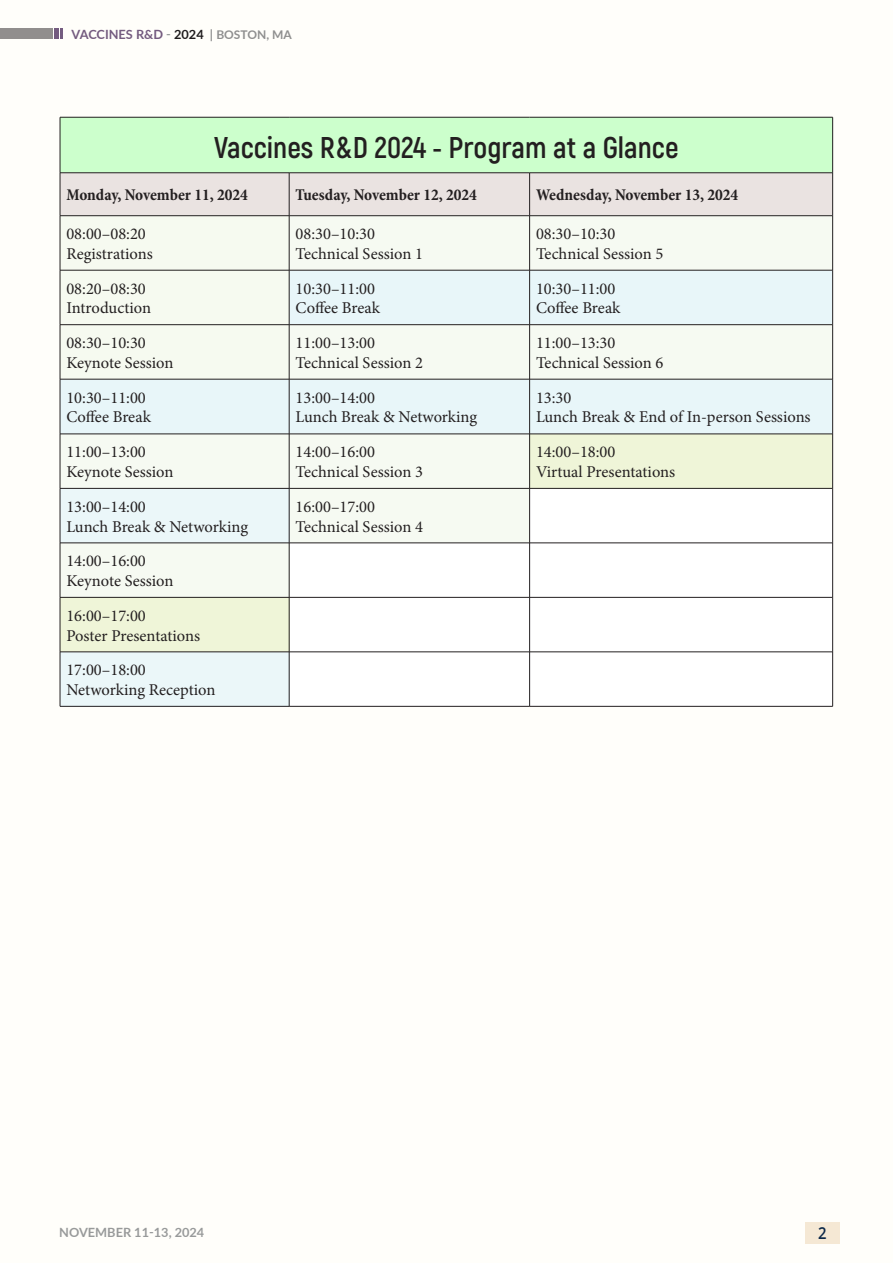
<style>
.page{position:relative;width:893px;height:1263px;background:#fffefa}
.page>*{position:absolute;margin:0;border:0;box-sizing:border-box;transform-origin:0 0}
.t1{font:700 30px "Akrobat";color:#231f20}
.t2{font:16.5px "Minion Pro";color:#231f20}
.t3{font:700 condensed 16.5px "Minion Pro";color:#231f20}
.t4{font:600 16.5px "Open Sans";color:#0d2949;scale:.9 1}
.t5{font:700 12.75px "Lato";color:#745b7f}
.t6{font:700 12.75px "Lato";color:#989a9a}
.s1{color:#989a9a}
.s2{color:#201d1e}
.s3{color:#8f8f8f}
.s4{font-size:12px;color:#8f8f8f}
</style>
<div class="page">
<div style="left:54px;top:29px;width:5px;height:10px;background:#745b7f"></div>
<svg style="left:60px;top:29px;width:3px;height:10px"></svg>
<div style="left:0;top:29px;width:53px;height:10px;background:#918e8d"></div>
<div style="left:805px;top:1222px;width:34px;height:21px;background:#f5e8d4"></div>
<div style="left:60px;top:117px;width:773px;height:56px;background:#cfc"></div>
<svg style="left:61px;top:174px;width:771px;height:314px"></svg>
<div style="left:530px;top:434px;width:303px;height:54px;background:#eff5d8"></div>
<div style="left:60px;top:488px;width:229px;height:55px;background:#ebf7f9"></div>
<svg style="left:290px;top:489px;width:542px;height:217px"></svg>
<div style="left:60px;top:543px;width:229px;height:54px;background:#f6faf2"></div>
<div style="left:60px;top:597px;width:229px;height:55px;background:#eff5d8"></div>
<div style="left:60px;top:652px;width:229px;height:54px;background:#ebf7f9"></div>
<hr style="left:60px;top:117px;width:229px;height:1px;background:#231f20">
<hr style="left:60px;top:117px;width:1px;height:56px;background:#231f20">
<hr style="left:289px;top:117px;width:241px;height:1px;background:#231f20">
<hr style="left:530px;top:117px;width:303px;height:1px;background:#231f20">
<hr style="left:832px;top:117px;width:1px;height:56px;background:#231f20">
<hr style="left:60px;top:173px;width:229px;height:1px;background:#231f20">
<hr style="left:60px;top:173px;width:1px;height:43px;background:#231f20">
<hr style="left:289px;top:173px;width:241px;height:1px;background:#231f20">
<hr style="left:289px;top:173px;width:1px;height:43px;background:#231f20">
<hr style="left:530px;top:173px;width:303px;height:1px;background:#231f20">
<hr style="left:529px;top:173px;width:1px;height:43px;background:#231f20">
<hr style="left:832px;top:173px;width:1px;height:43px;background:#231f20">
<hr style="left:60px;top:215px;width:229px;height:1px;background:#231f20">
<hr style="left:60px;top:216px;width:1px;height:54px;background:#231f20">
<hr style="left:289px;top:215px;width:241px;height:1px;background:#231f20">
<hr style="left:289px;top:216px;width:1px;height:54px;background:#231f20">
<hr style="left:530px;top:215px;width:303px;height:1px;background:#231f20">
<hr style="left:529px;top:216px;width:1px;height:54px;background:#231f20">
<hr style="left:832px;top:216px;width:1px;height:54px;background:#231f20">
<hr style="left:60px;top:270px;width:229px;height:1px;background:#231f20">
<hr style="left:60px;top:270px;width:1px;height:55px;background:#231f20">
<hr style="left:289px;top:270px;width:241px;height:1px;background:#231f20">
<hr style="left:289px;top:270px;width:1px;height:55px;background:#231f20">
<hr style="left:530px;top:270px;width:303px;height:1px;background:#231f20">
<hr style="left:529px;top:270px;width:1px;height:55px;background:#231f20">
<hr style="left:832px;top:270px;width:1px;height:55px;background:#231f20">
<hr style="left:60px;top:324px;width:229px;height:1px;background:#231f20">
<hr style="left:60px;top:325px;width:1px;height:54px;background:#231f20">
<hr style="left:289px;top:324px;width:241px;height:1px;background:#231f20">
<hr style="left:289px;top:325px;width:1px;height:54px;background:#231f20">
<hr style="left:530px;top:324px;width:303px;height:1px;background:#231f20">
<hr style="left:529px;top:325px;width:1px;height:54px;background:#231f20">
<hr style="left:832px;top:325px;width:1px;height:54px;background:#231f20">
<hr style="left:60px;top:379px;width:229px;height:1px;background:#231f20">
<hr style="left:60px;top:379px;width:1px;height:55px;background:#231f20">
<hr style="left:289px;top:379px;width:241px;height:1px;background:#231f20">
<hr style="left:289px;top:379px;width:1px;height:55px;background:#231f20">
<hr style="left:530px;top:379px;width:303px;height:1px;background:#231f20">
<hr style="left:529px;top:379px;width:1px;height:55px;background:#231f20">
<hr style="left:832px;top:379px;width:1px;height:55px;background:#231f20">
<hr style="left:60px;top:434px;width:229px;height:1px;background:#231f20">
<hr style="left:60px;top:434px;width:1px;height:54px;background:#231f20">
<hr style="left:289px;top:434px;width:241px;height:1px;background:#231f20">
<hr style="left:289px;top:434px;width:1px;height:54px;background:#231f20">
<hr style="left:530px;top:434px;width:303px;height:1px;background:#231f20">
<hr style="left:529px;top:434px;width:1px;height:54px;background:#231f20">
<hr style="left:832px;top:434px;width:1px;height:54px;background:#231f20">
<hr style="left:60px;top:488px;width:229px;height:1px;background:#231f20">
<hr style="left:60px;top:488px;width:1px;height:55px;background:#231f20">
<hr style="left:289px;top:488px;width:241px;height:1px;background:#231f20">
<hr style="left:289px;top:488px;width:1px;height:55px;background:#231f20">
<hr style="left:530px;top:488px;width:303px;height:1px;background:#231f20">
<hr style="left:529px;top:488px;width:1px;height:55px;background:#231f20">
<hr style="left:832px;top:488px;width:1px;height:55px;background:#231f20">
<hr style="left:60px;top:543px;width:229px;height:1px;background:#231f20">
<hr style="left:60px;top:543px;width:1px;height:54px;background:#231f20">
<hr style="left:289px;top:543px;width:241px;height:1px;background:#231f20">
<hr style="left:289px;top:543px;width:1px;height:54px;background:#231f20">
<hr style="left:530px;top:543px;width:303px;height:1px;background:#231f20">
<hr style="left:529px;top:543px;width:1px;height:54px;background:#231f20">
<hr style="left:832px;top:543px;width:1px;height:54px;background:#231f20">
<hr style="left:60px;top:597px;width:229px;height:1px;background:#231f20">
<hr style="left:60px;top:597px;width:1px;height:55px;background:#231f20">
<hr style="left:289px;top:597px;width:241px;height:1px;background:#231f20">
<hr style="left:289px;top:597px;width:1px;height:55px;background:#231f20">
<hr style="left:530px;top:597px;width:303px;height:1px;background:#231f20">
<hr style="left:529px;top:597px;width:1px;height:55px;background:#231f20">
<hr style="left:832px;top:597px;width:1px;height:55px;background:#231f20">
<hr style="left:60px;top:652px;width:229px;height:1px;background:#231f20">
<hr style="left:60px;top:652px;width:1px;height:54px;background:#231f20">
<hr style="left:289px;top:652px;width:241px;height:1px;background:#231f20">
<hr style="left:289px;top:652px;width:1px;height:54px;background:#231f20">
<hr style="left:530px;top:652px;width:303px;height:1px;background:#231f20">
<hr style="left:529px;top:652px;width:1px;height:54px;background:#231f20">
<hr style="left:832px;top:652px;width:1px;height:54px;background:#231f20">
<hr style="left:60px;top:706px;width:229px;height:1px;background:#231f20">
<hr style="left:289px;top:706px;width:241px;height:1px;background:#231f20">
<hr style="left:530px;top:706px;width:303px;height:1px;background:#231f20">
<p class="t5" style="left:72px;top:25px;width:222px">VACCINES R&amp;D <span class="s1">-</span> <span class="s2">2024</span> <span class="s3">|</span> <span class="s4">BOSTON, MA</span></p>
<p class="t1" style="left:214px;top:129px;width:466px">Vaccines R&amp;D 2024 - Program at a Glance</p>
<p class="t3" style="left:66px;top:184px;width:183px">Monday, November 11, 2024</p>
<p class="t3" style="left:296px;top:184px;width:183px">Tuesday, November 12, 2024</p>
<p class="t3" style="left:536px;top:184px;width:204px">Wednesday, November 13, 2024</p>
<p class="t2" style="left:66px;top:223px;width:81px">08:00–08:20</p>
<p class="t2" style="left:66px;top:243px;width:88px">Registrations</p>
<p class="t2" style="left:296px;top:223px;width:81px">08:30–10:30</p>
<p class="t2" style="left:296px;top:243px;width:129px">Technical Session 1</p>
<p class="t2" style="left:536px;top:223px;width:81px">08:30–10:30</p>
<p class="t2" style="left:536px;top:243px;width:129px">Technical Session 5</p>
<p class="t2" style="left:66px;top:277px;width:81px">08:20–08:30</p>
<p class="t2" style="left:66px;top:297px;width:86px">Introduction</p>
<p class="t2" style="left:296px;top:277px;width:81px">10:30–11:00</p>
<p class="t2" style="left:296px;top:297px;width:86px">Coffee Break</p>
<p class="t2" style="left:536px;top:277px;width:81px">10:30–11:00</p>
<p class="t2" style="left:536px;top:297px;width:86px">Coffee Break</p>
<p class="t2" style="left:66px;top:332px;width:81px">08:30–10:30</p>
<p class="t2" style="left:66px;top:351px;width:109px">Keynote Session</p>
<p class="t2" style="left:296px;top:332px;width:81px">11:00–13:00</p>
<p class="t2" style="left:296px;top:351px;width:129px">Technical Session 2</p>
<p class="t2" style="left:536px;top:332px;width:81px">11:00–13:30</p>
<p class="t2" style="left:536px;top:351px;width:129px">Technical Session 6</p>
<p class="t2" style="left:66px;top:386px;width:81px">10:30–11:00</p>
<p class="t2" style="left:66px;top:406px;width:86px">Coffee Break</p>
<p class="t2" style="left:296px;top:386px;width:81px">13:00–14:00</p>
<p class="t2" style="left:296px;top:406px;width:183px">Lunch Break &amp; Networking</p>
<p class="t2" style="left:536px;top:386px;width:37px">13:30</p>
<p class="t2" style="left:536px;top:406px;width:276px">Lunch Break &amp; End of In-person Sessions</p>
<p class="t2" style="left:66px;top:441px;width:81px">11:00–13:00</p>
<p class="t2" style="left:66px;top:461px;width:109px">Keynote Session</p>
<p class="t2" style="left:296px;top:441px;width:81px">14:00–16:00</p>
<p class="t2" style="left:296px;top:461px;width:129px">Technical Session 3</p>
<p class="t2" style="left:536px;top:441px;width:81px">14:00–18:00</p>
<p class="t2" style="left:536px;top:461px;width:141px">Virtual Presentations</p>
<p class="t2" style="left:66px;top:495px;width:81px">13:00–14:00</p>
<p class="t2" style="left:66px;top:515px;width:183px">Lunch Break &amp; Networking</p>
<p class="t2" style="left:296px;top:495px;width:81px">16:00–17:00</p>
<p class="t2" style="left:296px;top:515px;width:129px">Technical Session 4</p>
<p class="t2" style="left:66px;top:550px;width:81px">14:00–16:00</p>
<p class="t2" style="left:66px;top:570px;width:109px">Keynote Session</p>
<p class="t2" style="left:66px;top:604px;width:81px">16:00–17:00</p>
<p class="t2" style="left:66px;top:624px;width:135px">Poster Presentations</p>
<p class="t2" style="left:66px;top:659px;width:81px">17:00–18:00</p>
<p class="t2" style="left:66px;top:679px;width:151px">Networking Reception</p>
<p class="t6" style="left:59px;top:1223px;width:147px">NOVEMBER 11-13, 2024</p>
<p class="t4" style="left:818px;top:1222px;width:11px">2</p>
</div>
